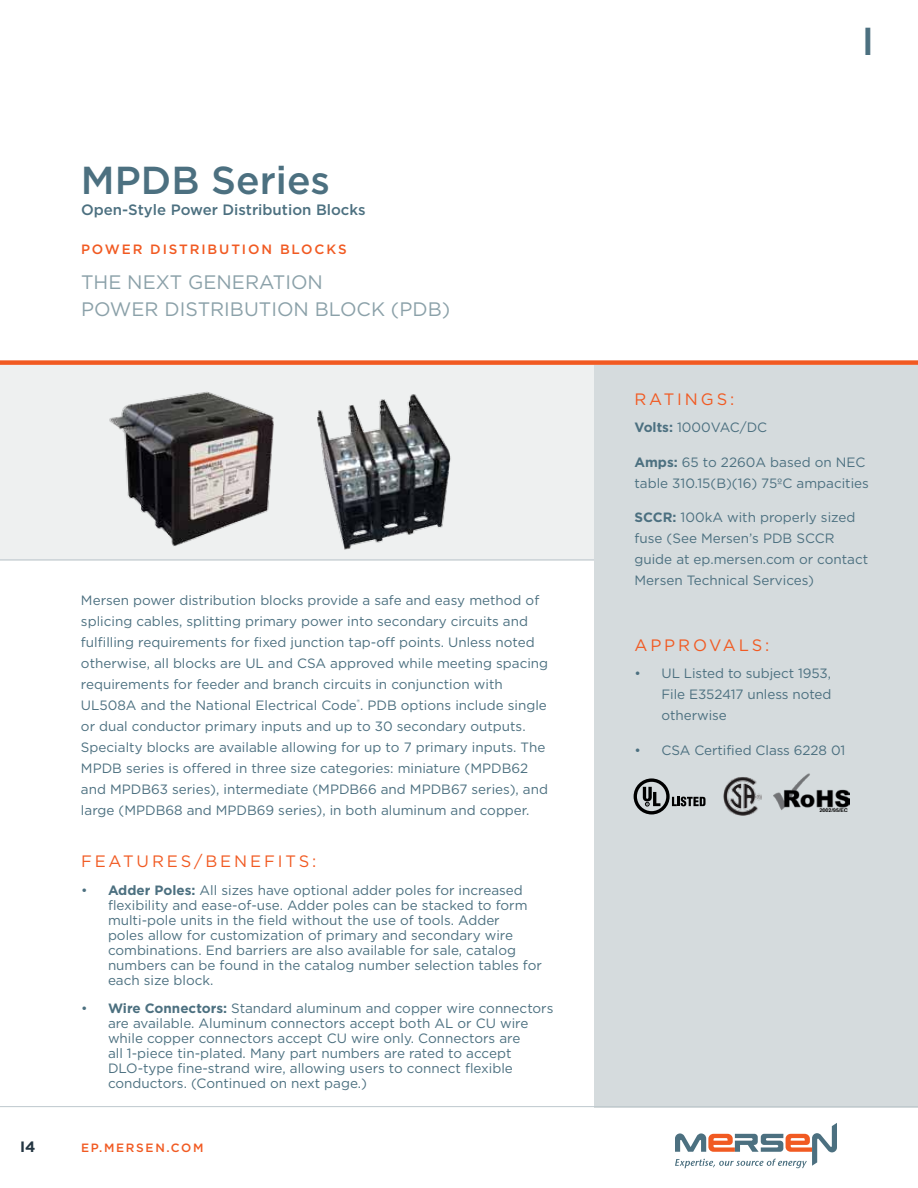
<style>
.page{position:relative;width:918px;height:1188px;background:#fff}
.page>*{position:absolute;margin:0;border:0;box-sizing:border-box;transform-origin:0 0}
.t1{font:500 39px "Gotham";color:#4c7080}
.t2{font:19.5px/27px "Gotham";color:#8ba1a9}
.t3{font:16.5px "Gotham";letter-spacing:.175em;color:#f15a22}
.t4{font:500 15px "Gotham";color:#4c7080}
.t5{font:700 15px "Gotham";color:#243642}
.t6{font:13.5px/21px "Gotham";color:#4c7080}
.t7{font:500 13.5px "Gotham";letter-spacing:.14em;color:#f15a22}
.t8{font:500 12px "Gotham";letter-spacing:.14em;color:#f15a22}
.s1{font-weight:700}
</style>
<div class="page">
<svg style="left:675px;top:1123px;width:162px;height:45px"></svg>
<div style="left:0;top:365px;width:594px;height:195px;background:#eef0f0"></div>
<div style="left:594px;top:365px;width:324px;height:742px;background:#d5dbdd"></div>
<div style="left:0;top:360px;width:918px;height:5px;background:#f15a22"></div>
<hr style="left:0;top:560px;width:594px;height:1px;background:#bec8cd">
<hr style="left:0;top:1106px;width:918px;height:1px;background:#bec8cd">
<img style="left:723px;top:777px;width:38px;height:39px">
<svg style="left:634px;top:778px;width:72px;height:36px"></svg>
<img style="left:773px;top:774px;width:76px;height:38px">
<img style="left:103px;top:391px;width:185px;height:169px">
<img style="left:317px;top:394px;width:134px;height:156px">
<h1 class="t1" style="left:81px;top:154px;width:251px">MPDB SERIES</h1>
<p class="t4" style="left:81px;top:200px;width:286px">OPEN-STYLE POWER DISTRIBUTION BLOCKS</p>
<p class="t7" style="left:81px;top:240px;width:267px">POWER DISTRIBUTION BLOCKS</p>
<h2 class="t2" style="left:81px;top:268px;width:371px">The Next Gen eration<br>Power Distribution Block (PDB)</h2>
<p class="t6" style="left:81px;top:589px;width:460px">Mersen power distribution blocks provide a safe and easy method of splicing cables, splitting primary power into secondary circuits and fulfilling requirements for fixed junction tap-off points. U nless noted otherwise, all blocks are UL and CSA</p>
<p class="t6" style="left:81px;top:652px;width:469px;text-indent:249px">approved while meeting spacing requirements for feeder and branch circuits in conjunction with UL508A and the National Electrical Code<sup>®</sup>. PDB options include single or dual conductor primary inputs and up to 30 secondary outputs.<br>Specialty blocks are available allowing for up to 7 primary inputs. The MPDB series is offered in three size categories: miniature (MPDB62 and MPDB63 series), intermediate (MPDB66 and MPDB67 series), and large (MPDB68 and MPDB69 series), in both aluminum and copper.</p>
<p class="t3" style="left:81px;top:851px;width:237px">Feat ures/B en ef it s:</p>
<p class="t6" style="left:108px;top:882px;width:435px;line-height:15px;text-indent:-27px">• <span class="s1">Adder Poles:</span> All sizes have optional adder poles for increased flexibility and ease-of-use. Adder poles can be stacked to form multi-pole units in the field without the use of tools. Adder<br>poles allow for customization of primary and secondary wire combinations. End barriers are also available for sale, catalog numbers can be found in the catalog number selection tables for each size block.</p>
<p class="t6" style="left:108px;top:1000px;width:447px;line-height:15px;text-indent:-27px">• <span class="s1">Wire Connectors:</span> Standard aluminum and copper wire connectors are available. Aluminum connectors accept both AL or CU wire while copper connectors accept CU wire only. Connectors are<br>all 1-piece tin-plated. Many part numbers are rated to accept DLO-type fine-strand wire, allowing users to connect flexible conductors. (Continued on next page.)</p>
<p class="t5" style="left:20px;top:1136px;width:17px">I4</p>
<p class="t8" style="left:81px;top:1140px;width:124px">EP.MERSEN.COM</p>
<h1 class="t1" style="left:862px;top:15px;width:14px">I</h1>
<p class="t3" style="left:634px;top:388px;width:101px">Rat ing s:</p>
<p class="t6" style="left:634px;top:417px;width:133px"><span class="s1">Volts:</span> 1000VAC/DC</p>
<p class="t6" style="left:634px;top:451px;width:236px"><span class="s1">Amps:</span> 65 to 2260A based on NEC table 310.15(B)(16) 75ºC ampacities</p>
<p class="t6" style="left:634px;top:507px;width:235px"><span class="s1">SCCR:</span> 100kA with properly sized fuse (See Mersen’s PDB SCCR<br>guide at ep.mersen.com or contact<br>Mersen Technical Services)</p>
<p class="t3" style="left:634px;top:634px;width:15px">App</p>
<p class="t3" style="left:678px;top:634px;width:93px">rovals:</p>
<p class="t6" style="left:662px;top:663px;width:171px;text-align:justify;text-indent:-27px">• UL Listed to subject 1953, File E352417 unless noted otherwise</p>
<p class="t6" style="left:634px;top:739px;width:38px">• CSA</p>
<p class="t6" style="left:694px;top:739px;width:152px">Certified Class 6228 01</p>
</div>
